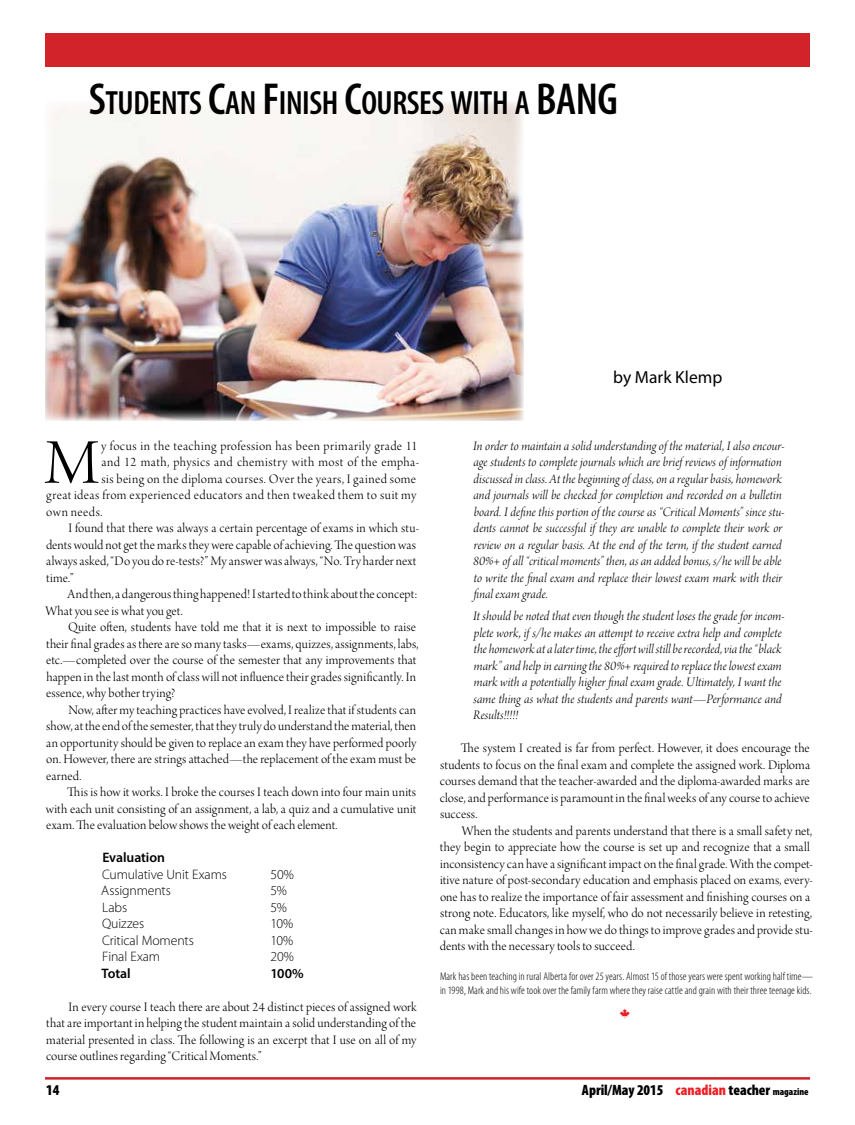
<style>
.page{position:relative;width:855px;height:1125px;background:#fff}
.page>*{position:absolute;margin:0;border:0;box-sizing:border-box;transform-origin:0 0}
.t1{font:67.38px "Arno Pro Light Display";color:#000}
.t2{font:600 condensed 33.75px "Myriad Pro";letter-spacing:-.015em;color:#000}
.t3{font:17.5px "Myriad Pro";color:#000}
.t4{font:900 condensed 15px "Myriad Pro";color:#000}
.t5{font:13.75px/16.5px "Arno Pro Light Display";letter-spacing:.01em;color:#000;text-align:justify}
.t6{font:13.75px/16.5px "Arno Pro Light Italic Display";letter-spacing:.005em;color:#000}
.t7{font:13.75px "Arno Pro Light Display";letter-spacing:.03em;color:#000}
.t8{font:300 13.75px "Myriad Pro";letter-spacing:-.01em;color:#000}
.t9{font:13.75px "Arno Pro Light Display";letter-spacing:.035em;color:#000}
.t10{font:600 13.75px "Myriad Pro";letter-spacing:-.005em;color:#000}
.t11{font:300 condensed 11.25px/13.5px "Myriad Pro";letter-spacing:.005em;color:#000}
.s1{font-size:45px}
.s2{color:#ed1e25}
.s3{font-size:10px}
</style>
<div class="page">
<div style="left:45px;top:33px;width:765px;height:34px;background:#d2232a"></div>
<hr style="left:45px;top:1077px;width:765px;height:3px;background:#d2232a">
<img style="left:45px;top:101px;width:479px;height:320px">
<h2 class="t2" style="left:89px;top:84px;width:531px"><span class="s1">S</span>TUDENTS <span class="s1">C</span>AN <span class="s1">F</span>INISH <span class="s1">C</span>OURSES WITH A <span class="s1">BANG</span></h2>
<h1 class="t1" style="left:44px;top:426px;width:56px">M</h1>
<p class="t9" style="left:101px;top:438px;width:318px">y focus in the teaching profession has been primarily grade 11</p>
<p class="t7" style="left:101px;top:455px;width:319px">and 12 math, physics and chemistry with most of the empha-</p>
<p class="t7" style="left:102px;top:471px;width:316px">sis being on the diploma courses. Over the years, I gained some</p>
<p class="t7" style="left:46px;top:488px;width:372px">great ideas from experienced educators and then tweaked them to suit my</p>
<p class="t9" style="left:46px;top:504px;width:58px">own needs.</p>
<p class="t5" style="left:68px;top:521px;width:352px">I found that there was always a certain percentage of exams in which stu-</p>
<p class="t5" style="left:46px;top:537px;width:372px">dents would not get the marks they were capable of achieving. The question was</p>
<p class="t5" style="left:46px;top:554px;width:372px">always asked, “Do you do re-tests?” My answer was always, “No. Try harder next</p>
<p class="t5" style="left:46px;top:570px;width:29px">time.”</p>
<p class="t5" style="left:67px;top:587px;width:351px">And then, a dangerous thing happened! I started to think about the concept:</p>
<p class="t5" style="left:45px;top:603px;width:139px">What you see is what you get.</p>
<p class="t5" style="left:68px;top:620px;width:349px">Quite often, students have told me that it is next to impossible to raise</p>
<p class="t5" style="left:46px;top:636px;width:374px">their final grades as there are so many tasks—exams, quizzes, assignments, labs,</p>
<p class="t5" style="left:46px;top:653px;width:372px">etc.—completed over the course of the semester that any improvements that</p>
<p class="t5" style="left:46px;top:669px;width:371px">happen in the last month of class will not influence their grades significantly. In</p>
<p class="t5" style="left:46px;top:686px;width:131px">essence, why bother trying?</p>
<p class="t5" style="left:68px;top:702px;width:349px">Now, after my teaching practices have evolved, I realize that if students can</p>
<p class="t5" style="left:46px;top:719px;width:371px">show, at the end of the semester, that they truly do understand the material, then</p>
<p class="t5" style="left:46px;top:735px;width:372px">an opportunity should be given to replace an exam they have performed poorly</p>
<p class="t5" style="left:46px;top:752px;width:371px">on. However, there are strings attached—the replacement of the exam must be</p>
<p class="t5" style="left:46px;top:768px;width:37px">earned.</p>
<p class="t5" style="left:67px;top:785px;width:351px">This is how it works. I broke the courses I teach down into four main units</p>
<p class="t5" style="left:46px;top:801px;width:372px">with each unit consisting of an assignment, a lab, a quiz and a cumulative unit</p>
<p class="t5" style="left:46px;top:818px;width:293px">exam. The evaluation below shows the weight of each element.</p>
<p class="t10" style="left:102px;top:849px;width:64px">Evaluation</p>
<p class="t8" style="left:102px;top:867px;width:126px">Cumulative Unit Exams</p>
<p class="t8" style="left:271px;top:867px;width:25px">50%</p>
<p class="t8" style="left:101px;top:883px;width:71px">Assignments</p>
<p class="t8" style="left:271px;top:883px;width:18px">5%</p>
<p class="t8" style="left:102px;top:900px;width:26px">Labs</p>
<p class="t8" style="left:271px;top:900px;width:18px">5%</p>
<p class="t8" style="left:102px;top:916px;width:44px">Quizzes</p>
<p class="t8" style="left:271px;top:916px;width:24px">10%</p>
<p class="t8" style="left:102px;top:933px;width:93px">Critical Moments</p>
<p class="t8" style="left:271px;top:933px;width:24px">10%</p>
<p class="t8" style="left:102px;top:949px;width:59px">Final Exam</p>
<p class="t8" style="left:271px;top:949px;width:25px">20%</p>
<p class="t10" style="left:101px;top:964px;width:31px">Total</p>
<p class="t10" style="left:271px;top:964px;width:35px">100%</p>
<p class="t5" style="left:46px;top:999px;width:372px;text-indent:22px">In every course I teach there are about 24 distinct pieces of assigned work that are important in helping the student maintain a solid understanding of the material presented in class. The following is an excerpt that I use on all of my course outlines regarding “Critical Moments.”</p>
<p class="t3" style="left:613px;top:366px;width:111px">by Mark Klemp</p>
<p class="t6" style="left:473px;top:438px;width:313px">In order to maintain a solid understanding of the material, I also encour&shy;age students to complete journals which are brief reviews of information discussed in class. At the beginning of class, on a regular basis, homework and journals will be checked for completion and recorded on a bulletin board. I define this portion of the course as “Critical Moments” since stu&shy;dents cannot be successful if they are unable to complete their work or review on a regular basis. At the end of the term, if the student earned 80%+ of all “critical moments” then, as an added bonus, s/he will be able to write the final exam and replace their lowest exam mark with their final exam grade.</p>
<p class="t6" style="left:473px;top:609px;width:313px">It should be noted that even though the student loses the grade for incom&shy;plete work, if s/he makes an attempt to receive extra help and complete the homework at a later time, the effort will still be recorded, via the “black mark” and help in earning the 80%+ required to replace the lowest exam mark with a potentially higher final exam grade. Ultimately, I want the same thing as what the students and parents want—Performance and Results!!!!!</p>
<p class="t5" style="left:440px;top:741px;width:372px;text-indent:21px">The system I created is far from perfect. However, it does encourage the students to focus on the final exam and complete the assigned work. Diploma courses demand that the teacher-awarded and the diploma-awarded marks are close, and performance is paramount in the final weeks of any course to achieve success.</p>
<p class="t5" style="left:440px;top:823px;width:375px;text-align:left;text-indent:22px">When the students and parents understand that there is a small safety net, they begin to appreciate how the course is set up and recognize that a small inconsistency can have a significant impact on the final grade. With the compet&shy;itive nature of post-secondary education and emphasis placed on exams, every&shy;one has to realize the importance of fair assessment and finishing courses on a strong note. Educators, like myself, who do not necessarily believe in retesting, can make small changes in how we do things to improve grades and provide stu&shy;dents with the necessary tools to succeed.</p>
<p class="t11" style="left:440px;top:970px;width:374px">Mark has been teaching in rural Alberta for over 25 years. Almost 15 of those years were spent working half time— in 1998, Mark and his wife took over the family farm where they raise cattle and grain with their three teenage kids.</p>
<p class="t4" style="left:46px;top:1082px;width:15px">14</p>
<p class="t4" style="left:582px;top:1082px;width:228px">April/May 2015 <span class="s2">canadian</span> teacher <span class="s3">magazine</span></p>
</div>
